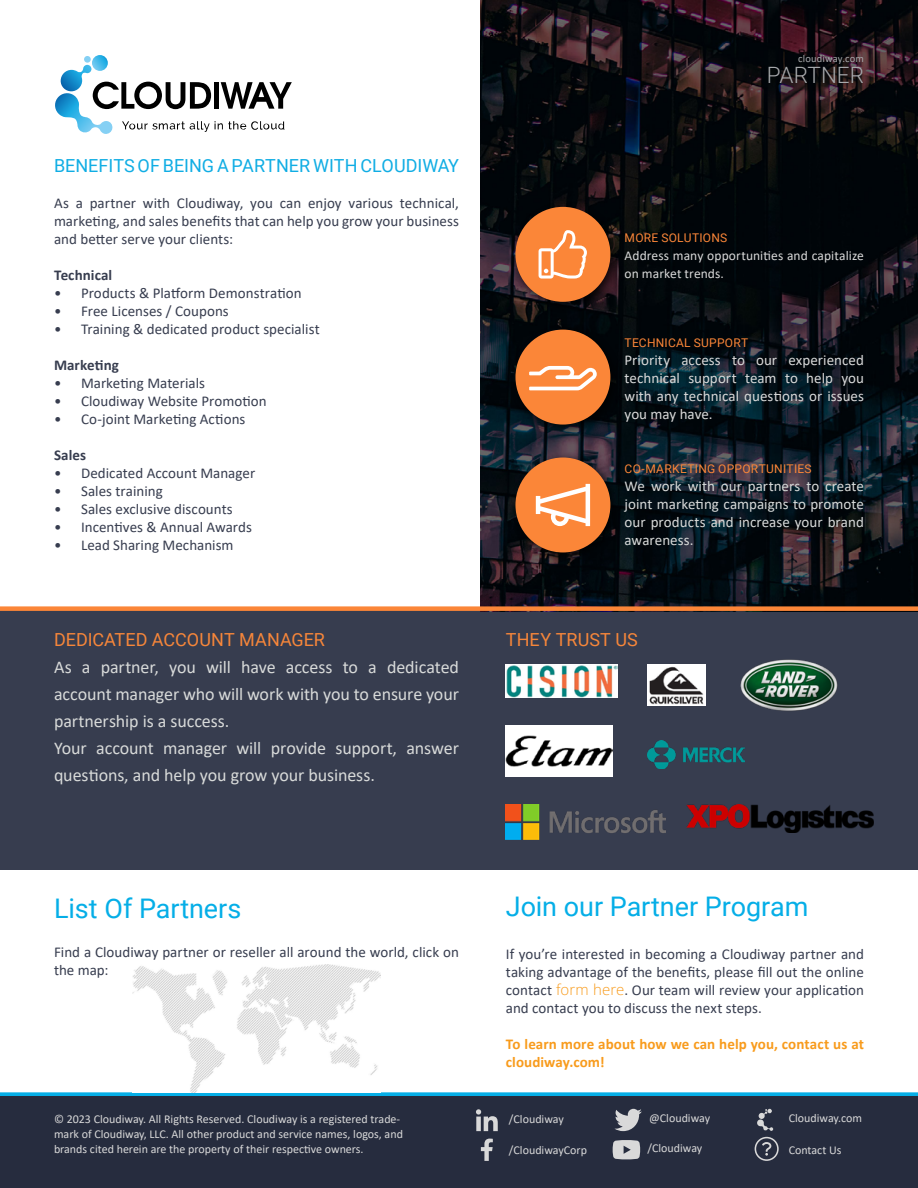
<style>
.page{position:relative;width:918px;height:1188px;background:#fff}
.page>*{position:absolute;margin:0;border:0;box-sizing:border-box;transform-origin:0 0}
.t1{font:27px "Roboto";letter-spacing:-.005em;color:#05aee7}
.t2{font:300 22.5px "Roboto";letter-spacing:-.005em;color:#a7a9ac}
.t3{font:18px/27px "Calibri";letter-spacing:-.005em;color:#d8dad9}
.t4{font:18px "Roboto";color:#10ade4}
.t5{font:18px "Roboto";letter-spacing:.005em;color:#f6863a}
.t6{font:15px/18px "Calibri";letter-spacing:.005em;color:#373d4f;text-align:justify}
.t7{font:15px/18px "Calibri";color:#d9d9d9;text-align:justify}
.t8{font:15px/18px "Calibri";letter-spacing:.005em;color:#d8dad9;text-align:justify}
.t9{font:700 15px/18px "Calibri";letter-spacing:.005em;color:#f89b1c}
.t10{font:700 15px "Calibri";letter-spacing:.005em;color:#373d4f}
.t11{font:13.5px/18px "Calibri";letter-spacing:.005em;color:#d9d9d9}
.t12{font:12px/15px "Calibri";color:#d9d9d9}
.t13{font:12px "Roboto";letter-spacing:.02em;color:#fb8638}
.t14{font:10.5px "Calibri";letter-spacing:.015em;color:#a8aaad}
.s1{font-family:"Open Sans";font-weight:300;color:#f89b1c}
</style>
<div class="page">
<div style="left:0;top:611px;width:918px;height:259px;background:#373d4f"></div>
<div style="left:0;top:1092px;width:918px;height:5px;background:#05aee7"></div>
<img style="left:480px;top:0;width:438px;height:612px">
<svg style="left:55px;top:56px;width:237px;height:78px"></svg>
<div style="left:0;top:606px;width:918px;height:5px;background:#fb8638"></div>
<img style="left:133px;top:965px;width:247px;height:127px">
<div style="left:0;top:1097px;width:918px;height:91px;background:#262c3e"></div>
<svg style="left:481px;top:1139px;width:12px;height:22px"></svg>
<svg style="left:476px;top:1109px;width:22px;height:22px"></svg>
<svg style="left:614px;top:1109px;width:28px;height:22px"></svg>
<svg style="left:613px;top:1140px;width:27px;height:19px"></svg>
<svg style="left:757px;top:1109px;width:16px;height:22px"></svg>
<svg style="left:755px;top:1137px;width:24px;height:24px"></svg>
<div style="left:510px;top:452px;width:112px;height:112px;background:#000;opacity:.75"></div>
<div style="left:515px;top:458px;width:95px;height:94px;background:#fb8638;border-radius:50%"></div>
<div style="left:510px;top:324px;width:112px;height:112px;background:#000;opacity:.75"></div>
<div style="left:515px;top:330px;width:95px;height:95px;background:#fb8638;border-radius:50%"></div>
<div style="left:510px;top:201px;width:112px;height:112px;background:#000;opacity:.75"></div>
<div style="left:515px;top:207px;width:95px;height:95px;background:#fb8638;border-radius:50%"></div>
<svg style="left:529px;top:366px;width:68px;height:24px"></svg>
<svg style="left:536px;top:484px;width:54px;height:42px"></svg>
<svg style="left:539px;top:230px;width:48px;height:49px"></svg>
<img style="left:506px;top:665px;width:111px;height:33px">
<img style="left:647px;top:665px;width:58px;height:40px">
<img style="left:740px;top:659px;width:98px;height:52px">
<img style="left:506px;top:726px;width:106px;height:51px">
<img style="left:506px;top:805px;width:159px;height:34px">
<img style="left:647px;top:740px;width:97px;height:28px">
<img style="left:686px;top:805px;width:188px;height:27px">
<p class="t4" style="left:54px;top:153px;width:406px">BENEFITS OF BEING A PARTNER WITH CLOUDIWAY</p>
<p class="t6" style="left:54px;top:194px;width:407px">As a partner with Cloudiway, you can enjoy various technical, marketing, and sales benefits that can help you grow your business and better serve your clients:</p>
<p class="t10" style="left:54px;top:265px;width:60px">Technical</p>
<p class="t6" style="left:54px;top:284px;width:249px">• Products &amp; Platform Demonstration</p>
<p class="t6" style="left:54px;top:302px;width:176px">• Free Licenses / Coupons</p>
<p class="t6" style="left:54px;top:320px;width:267px">• Training &amp; dedicated product specialist</p>
<p class="t10" style="left:54px;top:355px;width:67px">Marketing</p>
<p class="t6" style="left:54px;top:374px;width:153px">• Marketing Materials</p>
<p class="t6" style="left:54px;top:392px;width:214px">• Cloudiway Website Promotion</p>
<p class="t6" style="left:54px;top:410px;width:193px">• Co-joint Marketing Actions</p>
<p class="t10" style="left:54px;top:445px;width:34px">Sales</p>
<p class="t6" style="left:54px;top:464px;width:203px">• Dedicated Account Manager</p>
<p class="t6" style="left:54px;top:482px;width:110px">• Sales training</p>
<p class="t6" style="left:54px;top:500px;width:180px">• Sales exclusive discounts</p>
<p class="t6" style="left:54px;top:518px;width:200px">• Incentives &amp; Annual Awards</p>
<p class="t6" style="left:54px;top:536px;width:181px">• Lead Sharing Mechanism</p>
<p class="t5" style="left:54px;top:627px;width:273px">DEDICATED ACCOUNT MANAGER</p>
<p class="t3" style="left:54px;top:653px;width:407px">As a partner, you will have access to a dedicated account manager who will work with you to ensure your partnership is a success.<br>Your account manager will provide support, answer questions, and help you grow your business.</p>
<h1 class="t1" style="left:54px;top:889px;width:189px">List Of Partners</h1>
<p class="t6" style="left:54px;top:942px;width:406px">Find a Cloudiway partner or reseller all around the world, click on the map:</p>
<p class="t14" style="left:798px;top:51px;width:67px">cloudiway.com</p>
<h2 class="t2" style="left:767px;top:59px;width:99px">PARTNER</h2>
<p class="t13" style="left:625px;top:229px;width:104px">MORE SOLUTIONS</p>
<p class="t11" style="left:625px;top:246px;width:241px">Address many opportunities and capitalize on market trends.</p>
<p class="t13" style="left:625px;top:334px;width:125px">TECHNICAL SUPPORT</p>
<p class="t7" style="left:625px;top:350px;width:241px">Priority access to our experienced technical support team to help you with any technical questions or issues you may have.</p>
<p class="t13" style="left:625px;top:461px;width:189px">CO-MARKETING OPPORTUNITIES</p>
<p class="t8" style="left:625px;top:477px;width:241px">We work with our partners to create joint marketing campaigns to promote our products and increase your brand awareness.</p>
<p class="t5" style="left:506px;top:627px;width:134px">THEY TRUST US</p>
<h1 class="t1" style="left:506px;top:887px;width:304px">Join our Partner Program</h1>
<p class="t6" style="left:506px;top:944px;width:360px">If you’re interested in becoming a Cloudiway partner and taking advantage of the benefits, please fill out the online contact <span class="s1">form here</span>. Our team will review your application and contact you to discuss the next steps.</p>
<p class="t9" style="left:506px;top:1035px;width:360px">To learn more about how we can help you, contact us at cloudiway.com!</p>
<p class="t12" style="left:54px;top:1111px;width:351px">© 2023 Cloudiway. All Rights Reserved. Cloudiway is a registered trade&shy;mark of Cloudiway, LLC. All other product and service names, logos, and brands cited herein are the property of their respective owners.</p>
<p class="t12" style="left:789px;top:1111px;width:75px">Cloudiway.com</p>
<p class="t12" style="left:509px;top:1111px;width:56px">/Cloudiway</p>
<p class="t12" style="left:509px;top:1142px;width:80px">/CloudiwayCorp</p>
<p class="t12" style="left:649px;top:1111px;width:62px">@Cloudiway</p>
<p class="t12" style="left:647px;top:1140px;width:56px">/Cloudiway</p>
<p class="t12" style="left:789px;top:1142px;width:54px">Contact Us</p>
</div>
